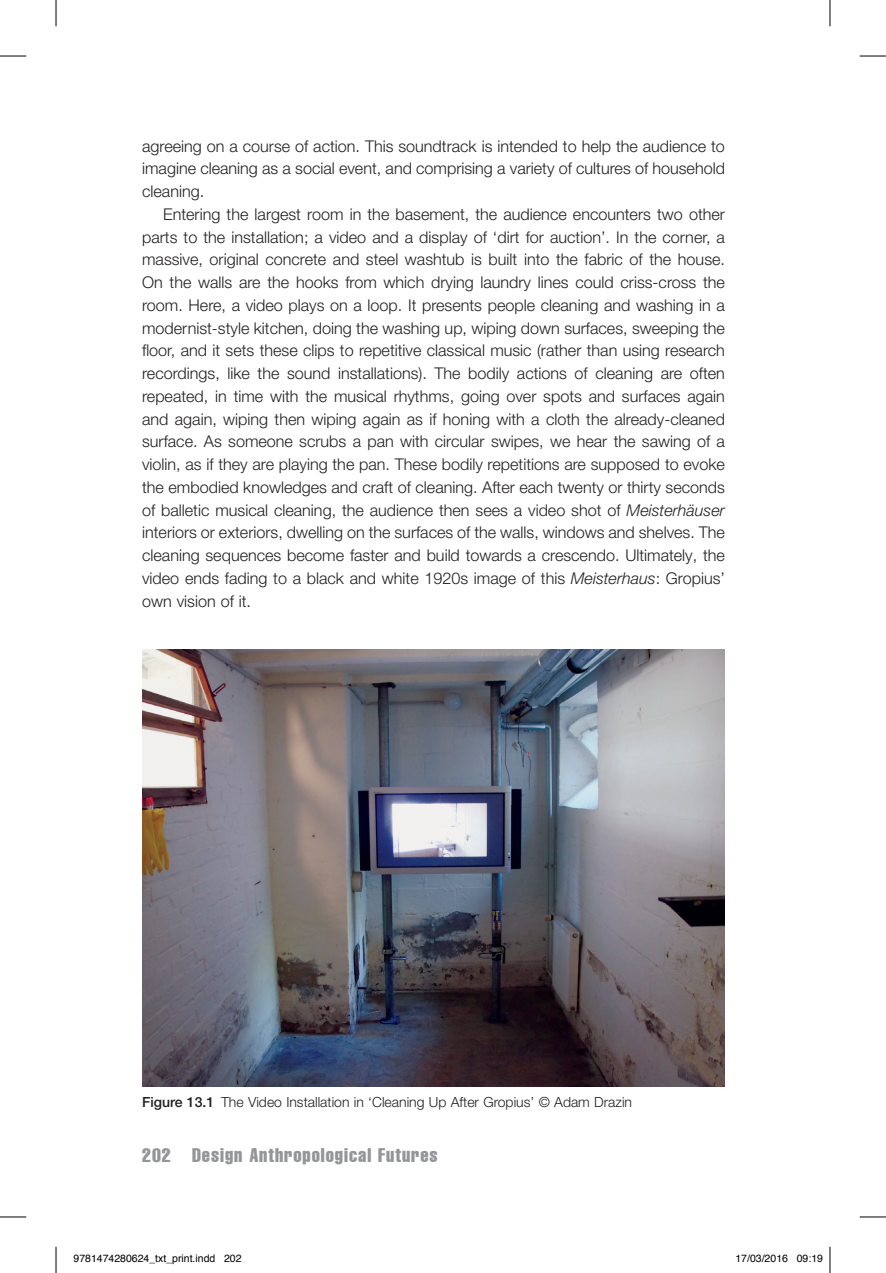
<style>
.page{position:relative;width:886px;height:1273px;background:#fff}
.page>*{position:absolute;margin:0;border:0;box-sizing:border-box;transform-origin:0 0}
.t1{font:extra-condensed 19.25px "Helvetica Com";letter-spacing:.05em;color:#939598}
.t2{font:300 16.1px/22.8px "Helvetica Neue LT Pro";color:#231f20;text-align:justify}
.t3{font:300 14px "Helvetica Neue LT Pro";color:#231f20}
.t4{font:10.5px "Helvetica";color:#000}
.s1{font-style:italic}
.s2{font-weight:500}
</style>
<div class="page">
<img style="left:142px;top:650px;width:583px;height:437px">
<svg style="left:0;top:56px;width:26px;height:1px"></svg>
<svg style="left:860px;top:56px;width:26px;height:1px"></svg>
<svg style="left:0;top:1217px;width:26px;height:1px"></svg>
<svg style="left:860px;top:1217px;width:26px;height:1px"></svg>
<svg style="left:56px;top:1px;width:1px;height:25px"></svg>
<svg style="left:56px;top:1247px;width:1px;height:26px"></svg>
<svg style="left:830px;top:1px;width:1px;height:25px"></svg>
<svg style="left:830px;top:1247px;width:1px;height:26px"></svg>
<p class="t2" style="left:142px;top:134px;width:584px">agreeing on a course of action. This soundtrack is intended to help the audience to imagine cleaning as a social event, and comprising a variety of cultures of household cleaning.</p>
<p class="t2" style="left:142px;top:202px;width:584px;text-indent:21px">Entering the largest room in the basement, the audience encounters two other parts to the installation; a video and a display of ‘dirt for auction’. In the corner, a massive, original concrete and steel washtub is built into the fabric of the house.<br>On the walls are the hooks from which drying laundry lines could criss-cross the room. Here, a video plays on a loop. It presents people cleaning and washing in a modernist-style kitchen, doing the washing up, wiping down surfaces, sweeping the floor, and it sets these clips to repetitive classical music (rather than using research recordings, like the sound installations). The bodily actions of cleaning are often repeated, in time with the musical rhythms, going over spots and surfaces again and again, wiping then wiping again as if honing with a cloth the already-cleaned surface. As someone scrubs a pan with circular swipes, we hear the sawing of a violin, as if they are playing the pan. These bodily repetitions are supposed to evoke the embodied knowledges and craft of cleaning. After each twenty or thirty seconds of balletic musical cleaning, the audience then sees a video shot of <span class="s1">Meisterhäuser </span>interiors or exteriors, dwelling on the surfaces of the walls, windows and shelves. The cleaning sequences become faster and build towards a crescendo. Ultimately, the video ends fading to a black and white 1920s image of this <span class="s1">Meisterhaus</span>: Gropius’ own vision of it.</p>
<p class="t3" style="left:142px;top:1094px;width:491px"><span class="s2">Figure 13.1</span> The Video Installation in ‘Cleaning Up After Gropius’ © Adam Drazin</p>
<p class="t1" style="left:142px;top:1148px;width:297px">202 Design Anthropological Futures</p>
<p class="t4" style="left:74px;top:1254px;width:170px">9781474280624_txt_print.indd 202</p>
<p class="t4" style="left:735px;top:1254px;width:89px">17/03/2016 09:19</p>
</div>
